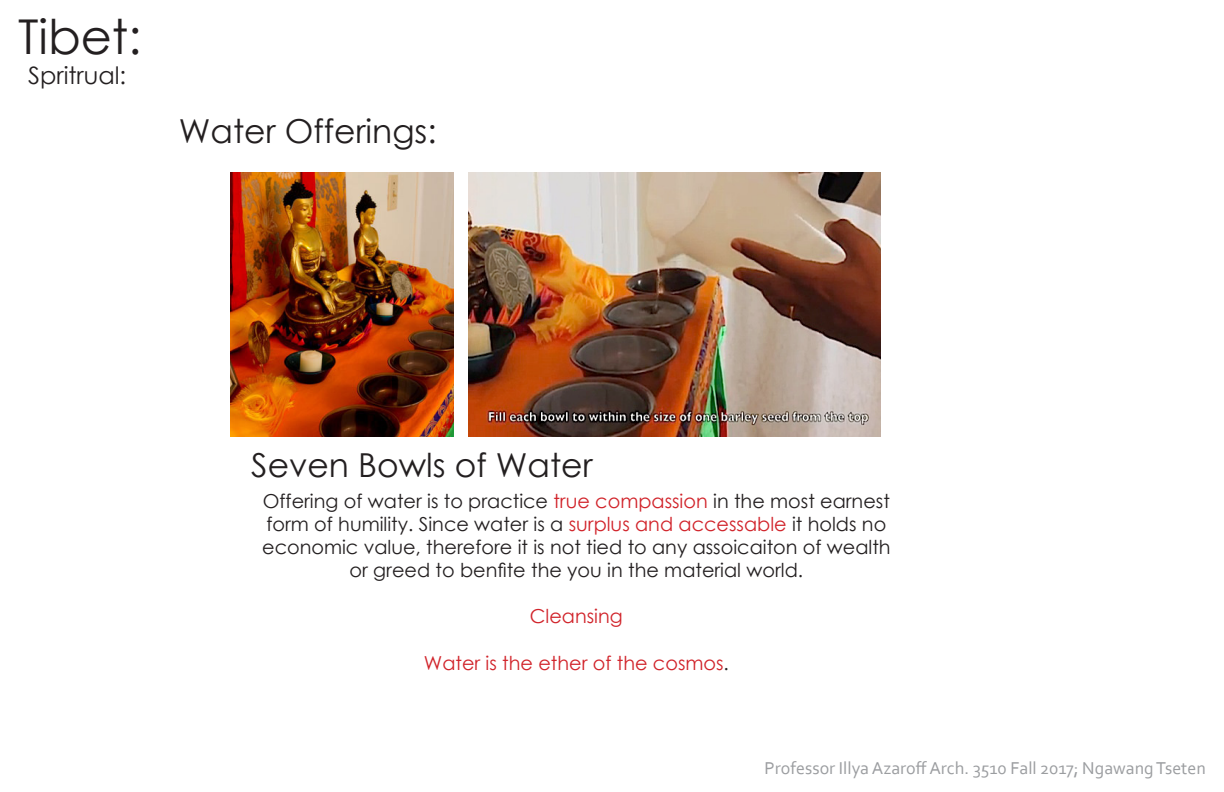
<style>
.page{position:relative;width:1224px;height:792px;background:#fff}
.page>*{position:absolute;margin:0;border:0;box-sizing:border-box;transform-origin:0 0}
.t1{font:48px "Century Gothic";color:#231f20}
.t2{font:33px "Century Gothic";color:#231f20}
.t3{font:24px "Century Gothic";color:#231f20}
.t4{font:19.2px/23.1px "Century Gothic";color:#231f20;text-align:center}
.t5{font:19.2px "Century Gothic";color:#d1232a}
.t6{font:18px "Corbel";color:#9b9da0}
.s1{color:#d1232a}
.s2{color:#231f20}
</style>
<div class="page">
<img style="left:468px;top:173px;width:412px;height:264px">
<img style="left:230px;top:173px;width:223px;height:264px">
<h1 class="t1" style="left:18px;top:3px;width:125px">Tibet:</h1>
<p class="t3" style="left:28px;top:59px;width:100px">Spritrual:</p>
<p class="t2" style="left:179px;top:108px;width:259px">Water Offerings:</p>
<p class="t2" style="left:251px;top:442px;width:343px">Seven Bowls of Water</p>
<p class="t4" style="left:262px;top:489px;width:630px">Offering of water is to practice <span class="s1">true compassion</span> in the most earnest form of humility. Since water is a <span class="s1">surplus and accessable</span> it holds no economic value, therefore it is not tied to any assoicaiton of wealth or greed to benfite the you in the material world.</p>
<p class="t5" style="left:530px;top:603px;width:94px">Cleansing</p>
<p class="t5" style="left:424px;top:649px;width:307px">Water is the ether of the cosmos<span class="s2">.</span></p>
<p class="t6" style="left:765px;top:757px;width:443px">Professor Illya Azaroff Arch. 3510 Fall 2017; Ngawang Tseten</p>
</div>
